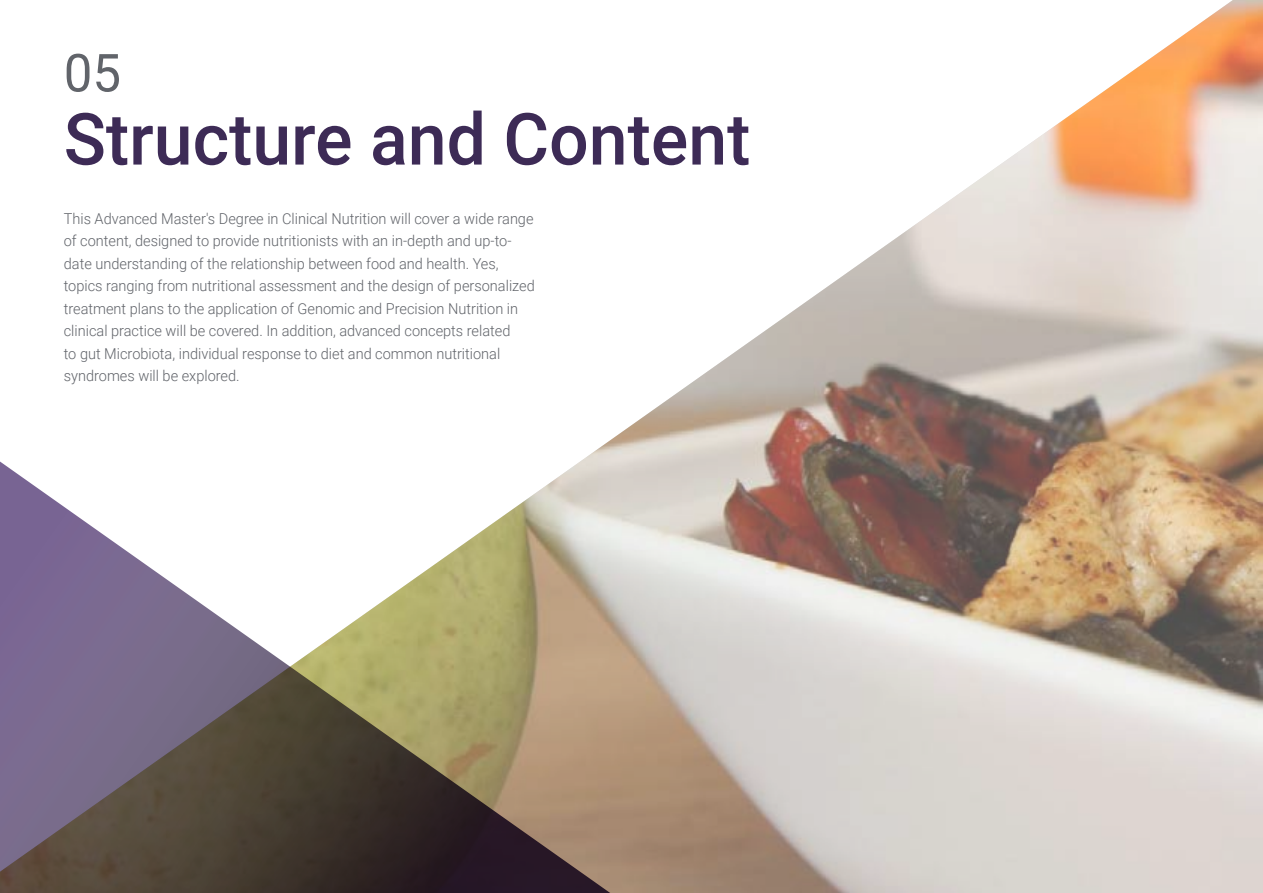
<style>
.page{position:relative;width:1263px;height:893px;background:#fff}
.page>*{position:absolute;margin:0;border:0;box-sizing:border-box;transform-origin:0 0}
.t1{font:500 72px "Roboto";color:#3d2b56}
.t2{font:52.5px "Roboto";color:#61646a}
.t3{font:300 15px/22.5px "Roboto";color:#61646a}
</style>
<div class="page">
<img style="left:602px;top:0;width:661px;height:893px">
<svg style="left:0;top:446px;width:640px;height:447px"></svg>
<h2 class="t2" style="left:64px;top:36px;width:59px">05</h2>
<h1 class="t1" style="left:64px;top:89px;width:688px">Structure and Content</h1>
<p class="t3" style="left:64px;top:207px;width:473px">This Advanced Master's Degree in Clinical Nutrition will cover a wide range of content, designed to provide nutritionists with an in-depth and up-to&shy;date understanding of the relationship between food and health. Yes, topics ranging from nutritional assessment and the design of personalized treatment plans to the application of Genomic and Precision Nutrition in clinical practice will be covered. In addition, advanced concepts related<br>to gut Microbiota, individual response to diet and common nutritional syndromes will be explored.</p>
</div>
